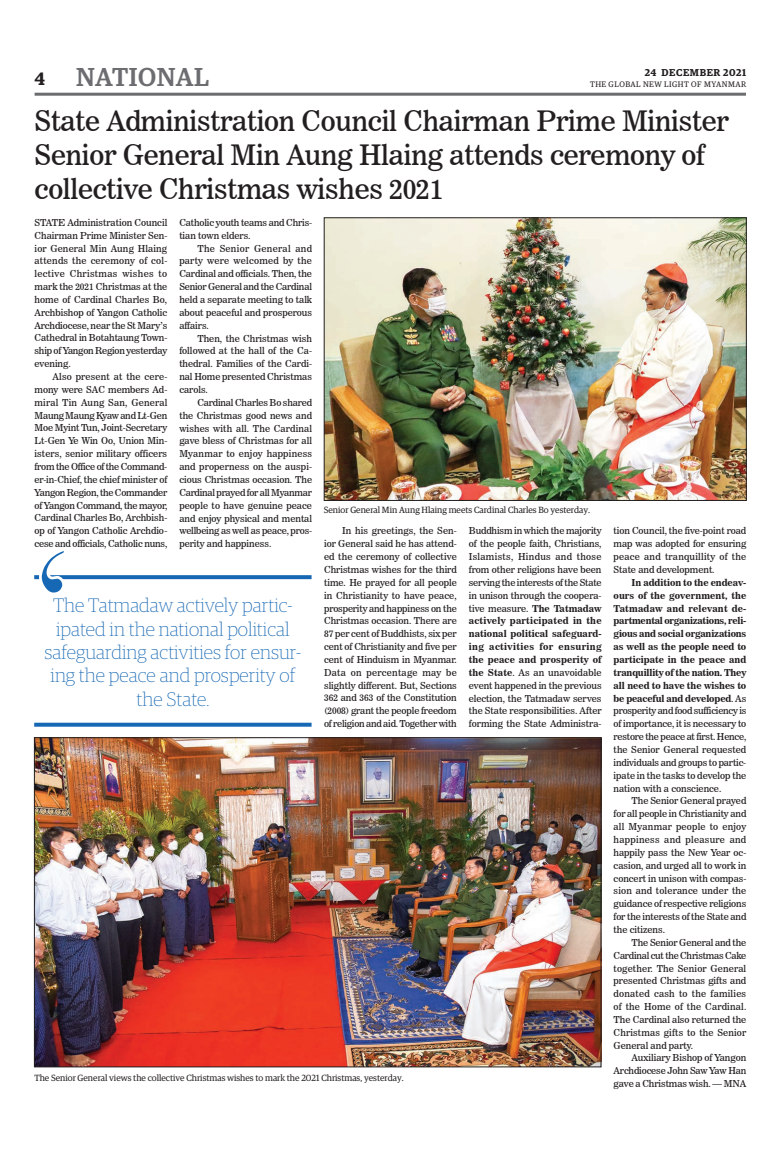
<style>
.page{position:relative;width:773px;height:1152px;background:#fff}
.page>*{position:absolute;margin:0;border:0;box-sizing:border-box;transform-origin:0 0}
.t1{font:28px/33.6px "News 706 BT Roman C";letter-spacing:-.01em;color:#231f20}
.t2{font:500 26px "Guardian Egyp";letter-spacing:.02em;color:#6c6d70}
.t3{font:100 19.5px/23.4px "Guardian Egyp";color:#1768b4;text-align:center}
.t4{font:600 18px "Guardian Egyp";color:#231f20}
.t5{font:600 10px "Guardian Egyp";letter-spacing:.06em;color:#231f20}
.t6{font:9.5px/12.9px "News 706 BT Roman C";letter-spacing:-.005em;color:#231f20;text-align:justify}
.t7{font:9.5px/12.9px "News 706 BT Bold C";color:#231f20;text-align:justify}
.t8{font:9px "Guardian Egyp";color:#231f20}
.t9{font:8px "Guardian Egyp";letter-spacing:.06em;color:#231f20}
.s1{font-family:"News 706 BT Bold C"}
.s2{font-family:"News 706 BT Roman C"}
</style>
<div class="page">
<hr style="left:35px;top:93px;width:711px;height:3px;background:#6c6d70">
<img style="left:36px;top:740px;width:563px;height:325px">
<img style="left:326px;top:220px;width:418px;height:279px">
<div style="left:324px;top:218px;width:422px;height:283px;border:1px solid #231f20"></div>
<svg style="left:34px;top:723px;width:277px;height:4px"></svg>
<svg style="left:34px;top:575px;width:277px;height:4px"></svg>
<svg style="left:37px;top:551px;width:31px;height:42px"></svg>
<h3 class="t4" style="left:35px;top:65px;width:12px">4</h3>
<h2 class="t2" style="left:76px;top:59px;width:134px">NATIONAL</h2>
<p class="t5" style="left:644px;top:65px;width:103px">24 DECEMBER 2021</p>
<p class="t9" style="left:590px;top:79px;width:158px">THE GLOBAL NEW LIGHT OF MYANMAR</p>
<h1 class="t1" style="left:35px;top:104px;width:695px">State Administration Council Chairman Prime Minister<br>Senior General Min Aung Hlaing attends ceremony of collective Christmas wishes 2021</h1>
<p class="t6" style="left:35px;top:216px;width:134px">STATE Administration Council Chairman Prime Minister Sen&shy;ior General Min Aung Hlaing attends the ceremony of col&shy;lective Christmas wishes to mark the 2021 Christmas at the home of Cardinal Charles Bo, Archbishop of Yangon Catholic Archdiocese, near the St Mary’s Cathedral in Botahtaung Town&shy;ship of Yangon Region yesterday evening.</p>
<p class="t6" style="left:35px;top:370px;width:134px;text-indent:18px">Also present at the cere&shy;mony were SAC members Ad&shy;miral Tin Aung San, General Maung Maung Kyaw and Lt-Gen Moe Myint Tun, Joint-Secretary Lt-Gen Ye Win Oo, Union Min&shy;isters, senior military officers from the Office of the Command&shy;er-in-Chief, the chief minister of Yangon Region, the Commander of Yangon Command, the mayor, Cardinal Charles Bo, Archbish&shy;op of Yangon Catholic Archdio&shy;cese and officials, Catholic nuns,</p>
<p class="t6" style="left:179px;top:216px;width:134px">Catholic youth teams and Chris&shy;tian town elders.</p>
<p class="t6" style="left:179px;top:242px;width:134px;text-indent:18px">The Senior General and party were welcomed by the Cardinal and officials. Then, the Senior General and the Cardinal held a separate meeting to talk about peaceful and prosperous affairs.</p>
<p class="t6" style="left:179px;top:332px;width:134px;text-indent:18px">Then, the Christmas wish followed at the hall of the Ca&shy;thedral. Families of the Cardi&shy;nal Home presented Christmas carols.</p>
<p class="t6" style="left:179px;top:396px;width:134px;text-indent:18px">Cardinal Charles Bo shared the Christmas good news and wishes with all. The Cardinal gave bless of Christmas for all Myanmar to enjoy happiness and properness on the auspi&shy;cious Christmas occasion. The Cardinal prayed for all Myanmar people to have genuine peace and enjoy physical and mental wellbeing as well as peace, pros&shy;perity and happiness.</p>
<h3 class="t3" style="left:45px;top:593px;width:258px">The Tatmadaw actively partic&shy;ipated in the national political safeguarding activities for ensur&shy;ing the peace and prosperity of the State.</h3>
<p class="t8" style="left:324px;top:504px;width:268px">Senior General Min Aung Hlaing meets Cardinal Charles Bo yesterday.</p>
<p class="t6" style="left:324px;top:524px;width:134px;text-indent:18px">In his greetings, the Sen&shy;ior General said he has attend&shy;ed the ceremony of collective Christmas wishes for the third time. He prayed for all people in Christianity to have peace, prosperity and happiness on the Christmas occasion. There are 87 per cent of Buddhists, six per cent of Christianity and five per cent of Hinduism in Myanmar.<br>Data on percentage may be slightly different. But, Sections 362 and 363 of the Constitution (2008) grant the people freedom of religion and aid. Together with</p>
<p class="t6" style="left:469px;top:525px;width:134px">Buddhism in which the majority of the people faith, Christians, Islamists, Hindus and those from other religions have been serving the interests of the State in unison through the coopera&shy;tive measure. <span class="s1">The Tatmadaw</span></p>
<p class="t7" style="left:469px;top:615px;width:134px">actively participated in the national political safeguard&shy;ing activities for ensuring the peace and prosperity of</p>
<p class="t6" style="left:469px;top:666px;width:134px"><span class="s1">the State</span>. As an unavoidable event happened in the previous election, the Tatmadaw serves the State responsibilities. After forming the State Administra-</p>
<p class="t8" style="left:34px;top:1072px;width:371px">The Senior General views the collective Christmas wishes to mark the 2021 Christmas, yesterday.</p>
<p class="t6" style="left:613px;top:525px;width:134px">tion Council, the five-point road map was adopted for ensuring peace and tranquillity of the State and development.</p>
<p class="t7" style="left:613px;top:576px;width:134px;text-indent:18px">In addition to the endeav&shy;ours of the government, the Tatmadaw and relevant de&shy;partmental organizations, reli&shy;gious and social organizations as well as the people need to participate in the peace and tranquillity of the nation. They all need to have the wishes to be peaceful and developed<span class="s2">. As</span></p>
<p class="t6" style="left:613px;top:705px;width:134px">prosperity and food sufficiency is of importance, it is necessary to restore the peace at first. Hence, the Senior General requested individuals and groups to partic&shy;ipate in the tasks to develop the nation with a conscience.</p>
<p class="t6" style="left:613px;top:795px;width:134px;text-indent:18px">The Senior General prayed for all people in Christianity and all Myanmar people to enjoy happiness and pleasure and happily pass the New Year oc&shy;casion, and urged all to work in concert in unison with compas&shy;sion and tolerance under the guidance of respective religions for the interests of the State and the citizens.</p>
<p class="t6" style="left:613px;top:936px;width:134px;text-indent:18px">The Senior General and the Cardinal cut the Christmas Cake together. The Senior General presented Christmas gifts and donated cash to the families of the Home of the Cardinal.<br>The Cardinal also returned the Christmas gifts to the Senior General and party.</p>
<p class="t6" style="left:613px;top:1052px;width:134px;text-indent:18px">Auxiliary Bishop of Yangon Archdiocese John Saw Yaw Han gave a Christmas wish. — MNA</p>
</div>
